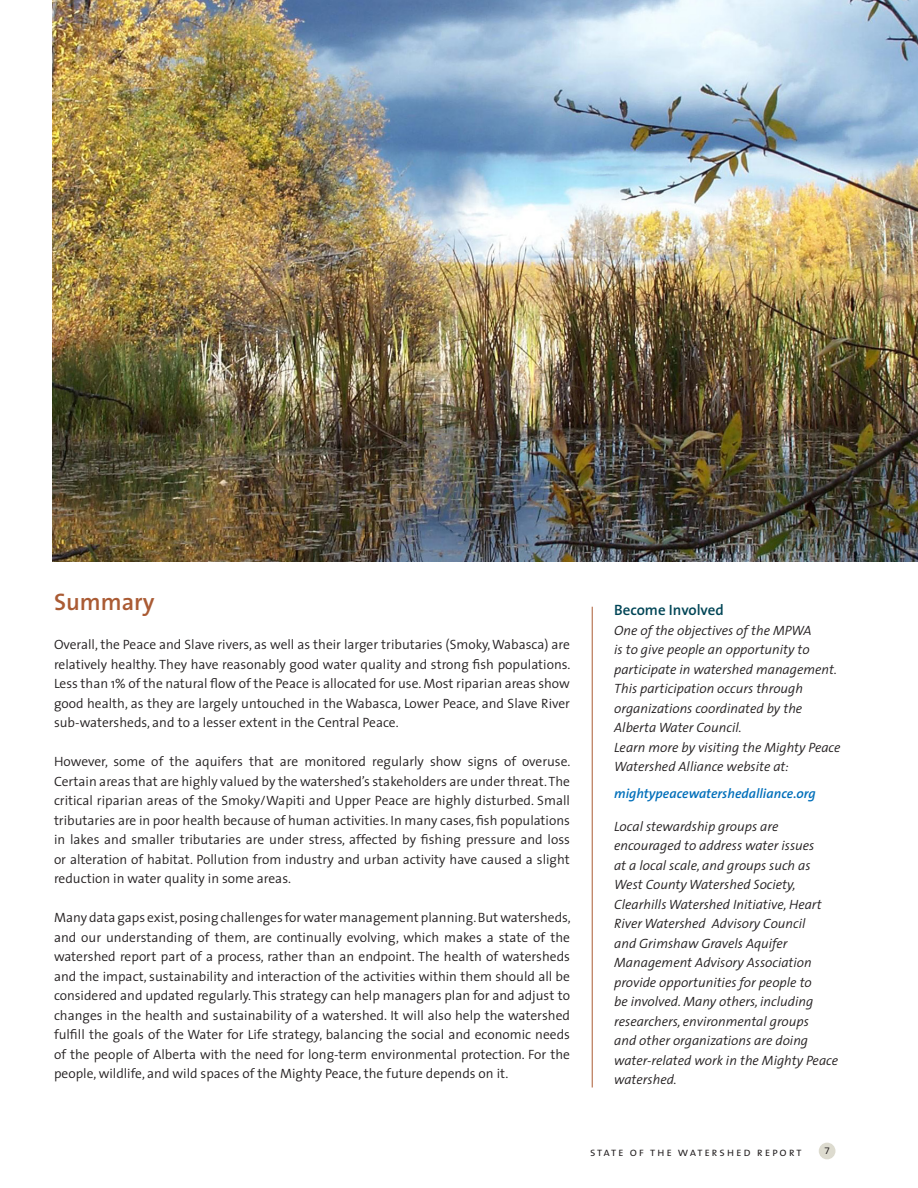
<style>
.page{position:relative;width:918px;height:1188px;background:#fff}
.page>*{position:absolute;margin:0;border:0;box-sizing:border-box;transform-origin:0 0}
.t1{font:600 24px "The Sans";color:#aa5b34}
.t2{font:600 15px "The Sans";color:#004556}
.body{font:300 13.5px/19.5px "The Sans";color:#231f20;text-align:justify}
.t3{font:italic 300 13.5px/19.5px "The Sans";color:#231f20}
.t4{font:italic 600 13.5px "The Sans";color:#006fba}
.t5{font:12px "The Sans Semi Light Caps";letter-spacing:.15em;color:#231f20}
.t6{font:500 9.75px "Foundry Sterling";color:#231f20}
</style>
<div class="page">
<div style="left:819px;top:1143px;width:16px;height:16px;background:#dddbcf;border-radius:50%"></div>
<hr style="left:592px;top:607px;width:1px;height:481px;background:#aa5b34">
<img style="left:52px;top:0;width:866px;height:562px">
<p class="t1" style="left:54px;top:582px;width:102px">Summary</p>
<p class="body" style="left:54px;top:635px;width:518px">Overall, the Peace and Slave rivers, as well as their larger tributaries (Smoky, Wabasca) are relatively healthy. They have reasonably good water quality and strong fish populations.<br>Less than 1% of the natural flow of the Peace is allocated for use. Most riparian areas show good health, as they are largely untouched in the Wabasca, Lower Peace, and Slave River sub-watersheds, and to a lesser extent in the Central Peace.</p>
<p class="body" style="left:54px;top:752px;width:518px">However, some of the aquifers that are monitored regularly show signs of overuse.<br>Certain areas that are highly valued by the watershed’s stakeholders are under threat. The critical riparian areas of the Smoky/Wapiti and Upper Peace are highly disturbed. Small tributaries are in poor health because of human activities. In many cases, fish populations in lakes and smaller tributaries are under stress, affected by fishing pressure and loss or alteration of habitat. Pollution from industry and urban activity have caused a slight reduction in water quality in some areas.</p>
<p class="body" style="left:54px;top:908px;width:518px">Many data gaps exist, posing challenges for water management planning. But watersheds, and our understanding of them, are continually evolving, which makes a state of the watershed report part of a process, rather than an endpoint. The health of watersheds and the impact, sustainability and interaction of the activities within them should all be considered and updated regularly. This strategy can help managers plan for and adjust to changes in the health and sustainability of a watershed. It will also help the watershed fulfill the goals of the Water for Life strategy, balancing the social and economic needs of the people of Alberta with the need for long-term environmental protection. For the people, wildlife, and wild spaces of the Mighty Peace, the future depends on it.</p>
<p class="t2" style="left:614px;top:598px;width:111px">Become Involved</p>
<p class="t3" style="left:614px;top:620px;width:224px">One of the objectives of the MPWA<br>is to give people an opportunity to participate in watershed management.<br>This participation occurs through organizations coordinated by the Alberta Water Council.</p>
<p class="t3" style="left:614px;top:737px;width:228px">Learn more by visiting the Mighty Peace<br>Watershed Alliance website at:</p>
<p class="t4" style="left:614px;top:782px;width:203px">mightypeacewatershedalliance.org</p>
<p class="t3" style="left:614px;top:816px;width:226px">Local stewardship groups are encouraged to address water issues<br>at a local scale, and groups such as West County Watershed Society, Clearhills Watershed Initiative, Heart River Watershed Advisory Council<br>and Grimshaw Gravels Aquifer Management Advisory Association provide opportunities for people to<br>be involved. Many others, including researchers, environmental groups<br>and other organizations are doing water-related work in the Mighty Peace watershed.</p>
<p class="t5" style="left:590px;top:1142px;width:213px">state of the watershed report</p>
<p class="t6" style="left:824px;top:1145px;width:7px">7</p>
</div>
